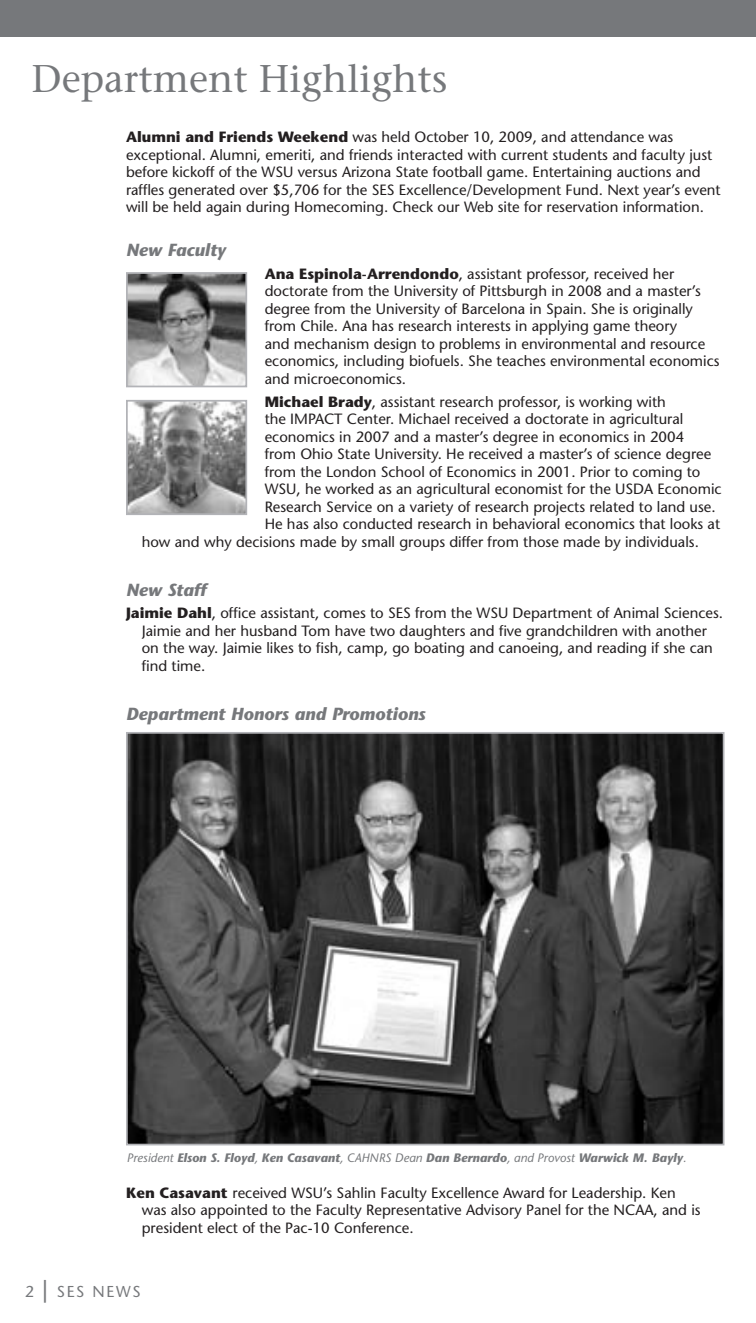
<style>
.page{position:relative;width:756px;height:1323px;background:#fff}
.page>*{position:absolute;margin:0;border:0;box-sizing:border-box;transform-origin:0 0}
.t1{font:38.5px "Stone Serif";color:#76787b}
.t2{font:italic 700 17.5px "Stone Sans";color:#76787b}
.t3{font:15.75px "Stone Sans";letter-spacing:.11em;color:#76787b}
.t4{font:14.88px/17.5px "Stone Sans";color:#231f20}
.t5{font:italic 700 12.25px "Stone Sans";color:#76787b}
.s1{font-weight:700}
.s2{font-weight:400}
.s3{font-weight:600;font-size:22.75px}
</style>
<div class="page">
<img style="left:129px;top:275px;width:115px;height:109px">
<div style="left:126px;top:272px;width:121px;height:115px;border:2px solid #b2b3b7"></div>
<img style="left:129px;top:403px;width:115px;height:109px">
<div style="left:126px;top:400px;width:121px;height:115px;border:2px solid #b2b3b7"></div>
<img style="left:129px;top:735px;width:592px;height:407px">
<div style="left:126px;top:732px;width:598px;height:413px;border:2px solid #b2b3b7"></div>
<div style="left:0;top:0;width:756px;height:37px;background:#76787b"></div>
<h1 class="t1" style="left:32px;top:56px;width:417px">Department Highlights</h1>
<p class="t4" style="left:126px;top:129px;width:596px"><span class="s1">Alumni and Friends Weekend</span> was held October 10, 2009, and attendance was exceptional. Alumni, emeriti, and friends interacted with current students and faculty just before kickoff of the WSU versus Arizona State football game. Entertaining auctions and raffles generated over $5,706 for the SES Excellence/Development Fund. Next year’s event will be held again during Homecoming. Check our Web site for reservation information.</p>
<p class="t2" style="left:126px;top:240px;width:102px">New Faculty</p>
<p class="t4" style="left:265px;top:265px;width:457px"><span class="s1">Ana Espinola-Arrendondo</span>, assistant professor, received her doctorate from the University of Pittsburgh in 2008 and a master’s degree from the University of Barcelona in Spain. She is originally from Chile. Ana has research interests in applying game theory<br>and mechanism design to problems in environmental and resource economics, including biofuels. She teaches environmental economics and microeconomics.</p>
<p class="t4" style="left:265px;top:393px;width:403px"><span class="s1">Michael Brady</span>, assistant research professor, is working with</p>
<p class="t4" style="left:265px;top:410px;width:420px">the IMPACT Center. Michael received a doctorate in agricultural</p>
<p class="t4" style="left:265px;top:428px;width:421px">economics in 2007 and a master’s degree in economics in 2004</p>
<p class="t4" style="left:265px;top:445px;width:448px">from Ohio State University. He received a master’s of science degree</p>
<p class="t4" style="left:265px;top:463px;width:437px">from the London School of Economics in 2001. Prior to coming to</p>
<p class="t4" style="left:265px;top:480px;width:459px">WSU, he worked as an agricultural economist for the USDA Economic</p>
<p class="t4" style="left:265px;top:498px;width:453px">Research Service on a variety of research projects related to land use.</p>
<p class="t4" style="left:265px;top:515px;width:457px">He has also conducted research in behavioral economics that looks at</p>
<p class="t4" style="left:142px;top:533px;width:559px">how and why decisions made by small groups differ from those made by individuals.</p>
<p class="t2" style="left:126px;top:579px;width:82px">New Staff</p>
<p class="t4" style="left:142px;top:605px;width:583px;text-indent:-16px"><span class="s1">Jaimie Dahl</span>, office assistant, comes to SES from the WSU Department of Animal Sciences.<br>Jaimie and her husband Tom have two daughters and five grandchildren with another on the way. Jaimie likes to fish, camp, go boating and canoeing, and reading if she can find time.</p>
<p class="t2" style="left:126px;top:703px;width:301px">Department Honors and Promotions</p>
<p class="t5" style="left:127px;top:1150px;width:561px"><span class="s2">President</span> Elson S. Floyd<span class="s2">,</span> Ken Casavant<span class="s2">, CAHNRS Dean</span> Dan Bernardo<span class="s2">, and Provost</span> Warwick M. Bayly<span class="s2">.</span></p>
<p class="t4" style="left:142px;top:1184px;width:560px;text-indent:-16px"><span class="s1">Ken Casavant</span> received WSU’s Sahlin Faculty Excellence Award for Leadership. Ken was also appointed to the Faculty Representative Advisory Panel for the NCAA, and is president elect of the Pac-10 Conference.</p>
<p class="t3" style="left:25px;top:1282px;width:117px">2 <span class="s3">|</span> SES NEWS</p>
</div>
